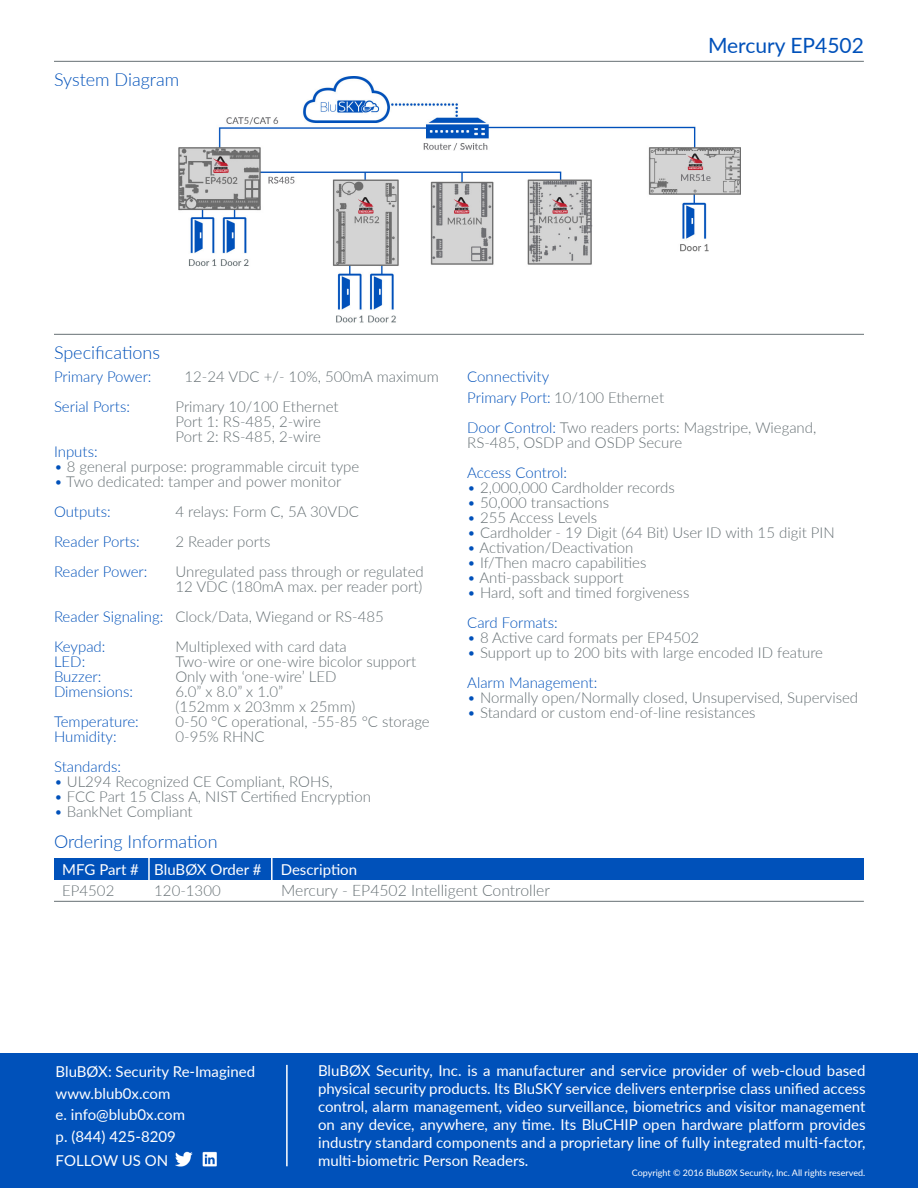
<style>
.page{position:relative;width:918px;height:1188px;background:#fff}
.page>*{position:absolute;margin:0;border:0;box-sizing:border-box;transform-origin:0 0}
.t1{font:21px "Lato";color:#0051ba}
.t2{font:300 18px "Lato";color:#0051ba}
.t3{font:300 15.75px "Lato";color:#667074}
.t4{font:300 15px/15px "Lato";color:#667074}
.t5{font:15px/18px "Lato";color:#fff;text-align:justify}
.t6{font:300 15px "Lato";color:#0051ba}
.t7{font:9px "Lato";color:#fff}
.s1{color:#0051ba}
</style>
<div class="page">
<img style="left:179px;top:76px;width:561px;height:247px">
<div style="left:0;top:1053px;width:918px;height:135px;background:#0051ba"></div>
<hr style="left:54px;top:61px;width:810px;height:1px;background:#667074">
<hr style="left:54px;top:334px;width:810px;height:1px;background:#667074">
<hr style="left:286px;top:1065px;width:2px;height:101px;background:#fff">
<img style="left:175px;top:1151px;width:42px;height:17px">
<div style="left:54px;top:858px;width:810px;height:22px;background:#0051ba"></div>
<hr style="left:148px;top:854px;width:2px;height:26px;background:#fff">
<hr style="left:271px;top:854px;width:2px;height:26px;background:#fff">
<hr style="left:54px;top:901px;width:810px;height:1px;background:#667074">
<p class="t2" style="left:54px;top:67px;width:127px">System Diagram</p>
<p class="t1" style="left:708px;top:30px;width:157px">Mercury EP4502</p>
<p class="t2" style="left:54px;top:340px;width:108px">Specifications</p>
<p class="t6" style="left:54px;top:366px;width:99px">Primary Power:</p>
<p class="t4" style="left:184px;top:368px;width:256px">12-24 VDC +/- 10%, 500mA maximum</p>
<p class="t6" style="left:54px;top:396px;width:78px">Serial Ports:</p>
<p class="t4" style="left:176px;top:398px;width:165px">Primary 10/100 Ethernet</p>
<p class="t4" style="left:176px;top:413px;width:147px">Port 1: RS-485, 2-wire</p>
<p class="t4" style="left:176px;top:428px;width:147px">Port 2: RS-485, 2-wire</p>
<p class="t6" style="left:54px;top:441px;width:45px">Inputs:</p>
<p class="t4" style="left:54px;top:458px;width:307px"><span class="s1">•</span> 8 general purpose: programmable circuit type</p>
<p class="t4" style="left:54px;top:473px;width:289px"><span class="s1">•</span> Two dedicated: tamper and power monitor</p>
<p class="t6" style="left:54px;top:501px;width:58px">Outputs:</p>
<p class="t4" style="left:176px;top:503px;width:185px">4 relays: Form C, 5A 30VDC</p>
<p class="t6" style="left:54px;top:531px;width:87px">Reader Ports:</p>
<p class="t4" style="left:176px;top:533px;width:97px">2 Reader ports</p>
<p class="t6" style="left:54px;top:561px;width:95px">Reader Power:</p>
<p class="t4" style="left:175px;top:563px;width:250px">Unregulated pass through or regulated<br>12 VDC (180mA max. per reader port)</p>
<p class="t4" style="left:54px;top:608px;width:331px"><span class="s1">Reader Signaling:</span> Clock/Data, Wiegand or RS-485</p>
<p class="t6" style="left:54px;top:636px;width:53px">Keypad:</p>
<p class="t4" style="left:176px;top:638px;width:173px">Multiplexed with card data</p>
<p class="t6" style="left:54px;top:651px;width:33px">LED:</p>
<p class="t4" style="left:176px;top:653px;width:242px">Two-wire or one-wire bicolor support</p>
<p class="t6" style="left:54px;top:666px;width:49px">Buzzer:</p>
<p class="t4" style="left:176px;top:668px;width:162px">Only with ‘one-wire’ LED</p>
<p class="t6" style="left:54px;top:681px;width:80px">Dimensions:</p>
<p class="t4" style="left:175px;top:683px;width:109px">6.0” x 8.0” x 1.0”</p>
<p class="t4" style="left:176px;top:698px;width:181px">(152mm x 203mm x 25mm)</p>
<p class="t6" style="left:54px;top:711px;width:86px">Temperature:</p>
<p class="t4" style="left:176px;top:713px;width:256px">0-50 °C operational, -55-85 °C storage</p>
<p class="t6" style="left:54px;top:726px;width:64px">Humidity:</p>
<p class="t4" style="left:175px;top:728px;width:91px">0-95% RHNC</p>
<p class="t6" style="left:54px;top:756px;width:68px">Standards:</p>
<p class="t4" style="left:54px;top:773px;width:280px"><span class="s1">•</span> UL294 Recognized CE Compliant, ROHS,</p>
<p class="t4" style="left:54px;top:788px;width:318px"><span class="s1">•</span> FCC Part 15 Class A, NIST Certified Encryption</p>
<p class="t4" style="left:54px;top:803px;width:140px"><span class="s1">•</span> BankNet Compliant</p>
<p class="t2" style="left:54px;top:829px;width:165px">Ordering Information</p>
<p class="t5" style="left:62px;top:860px;width:201px">MFG Part # BluBØX Order #</p>
<p class="t5" style="left:281px;top:860px;width:78px">Description</p>
<p class="t6" style="left:467px;top:366px;width:83px">Connectivity</p>
<p class="t4" style="left:467px;top:389px;width:198px"><span class="s1">Primary Port:</span> 10/100 Ethernet</p>
<p class="t4" style="left:467px;top:419px;width:351px"><span class="s1">Door Control:</span> Two readers ports: Magstripe, Wiegand,</p>
<p class="t4" style="left:467px;top:434px;width:217px">RS-485, OSDP and OSDP Secure</p>
<p class="t6" style="left:467px;top:462px;width:101px">Access Control:</p>
<p class="t4" style="left:467px;top:479px;width:209px"><span class="s1">•</span> 2,000,000 Cardholder records</p>
<p class="t4" style="left:467px;top:494px;width:143px"><span class="s1">•</span> 50,000 transactions</p>
<p class="t4" style="left:467px;top:509px;width:131px"><span class="s1">•</span> 255 Access Levels</p>
<p class="t4" style="left:467px;top:524px;width:369px"><span class="s1">•</span> Cardholder - 19 Digit (64 Bit) User ID with 15 digit PIN</p>
<p class="t4" style="left:467px;top:539px;width:168px"><span class="s1">•</span> Activation/Deactivation</p>
<p class="t4" style="left:467px;top:554px;width:181px"><span class="s1">•</span> If/Then macro capabilities</p>
<p class="t4" style="left:467px;top:569px;width:158px"><span class="s1">•</span> Anti-passback support</p>
<p class="t4" style="left:467px;top:584px;width:224px"><span class="s1">•</span> Hard, soft and timed forgiveness</p>
<p class="t6" style="left:467px;top:612px;width:92px">Card Formats:</p>
<p class="t4" style="left:467px;top:629px;width:233px"><span class="s1">•</span> 8 Active card formats per EP4502</p>
<p class="t4" style="left:467px;top:644px;width:357px"><span class="s1">•</span> Support up to 200 bits with large encoded ID feature</p>
<p class="t6" style="left:467px;top:672px;width:132px">Alarm Management:</p>
<p class="t4" style="left:467px;top:689px;width:392px"><span class="s1">•</span> Normally open/Normally closed, Unsupervised, Supervised</p>
<p class="t4" style="left:467px;top:704px;width:290px"><span class="s1">•</span> Standard or custom end-of-line resistances</p>
<p class="t4" style="left:62px;top:882px;width:54px">EP4502</p>
<p class="t4" style="left:154px;top:882px;width:68px">120-1300</p>
<p class="t3" style="left:281px;top:879px;width:270px">Mercury - EP4502 Intelligent Controller</p>
<p class="t5" style="left:56px;top:1062px;width:201px">BluBØX: Security Re-Imagined</p>
<p class="t5" style="left:56px;top:1083px;width:116px">www.blub0x.com</p>
<p class="t5" style="left:56px;top:1105px;width:131px">e. info@blub0x.com</p>
<p class="t5" style="left:56px;top:1127px;width:122px">p. (844) 425-8209</p>
<p class="t5" style="left:56px;top:1151px;width:114px">FOLLOW US ON</p>
<p class="t5" style="left:318px;top:1061px;width:549px">BluBØX Security, Inc. is a manufacturer and service provider of web-cloud based physical security products. Its BluSKY service delivers enterprise class unified access control, alarm management, video surveillance, biometrics and visitor management on any device, anywhere, any time. Its BluCHIP open hardware platform provides industry standard components and a proprietary line of fully integrated multi-factor, multi-biometric Person Readers.</p>
<p class="t7" style="left:632px;top:1166px;width:235px">Copyright © 2016 BluBØX Security, Inc. All rights reserved.</p>
</div>
